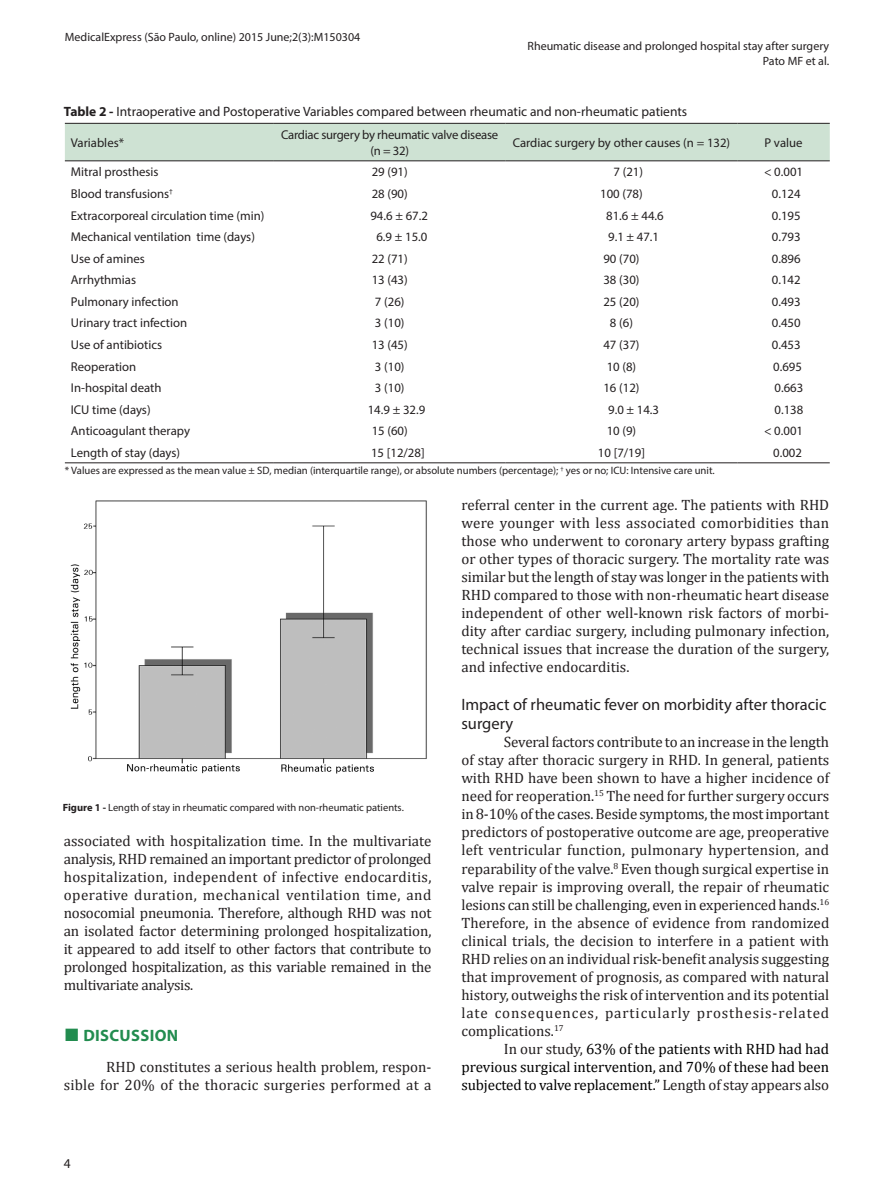
<style>
.page{position:relative;width:893px;height:1191px;background:#fff}
.page>*{position:absolute;margin:0;border:0;box-sizing:border-box;transform-origin:0 0}
.Negrito{font:16.5px/19.8px "Myriad Pro";color:#231f20}
.Intertítulo{font:700 16.5px "Myriad Pro";letter-spacing:.02em;color:#228c4f}
.Texto{font:15px/18px "Cambria";color:#231f20;text-align:justify}
.Texto-2{font:15px/18px "Cambria";letter-spacing:-.01em;color:#000;text-align:justify}
.Tabela_titulo{font:13.5px "Myriad Pro";color:#231f20}
.Tabela{font:12.75px "Myriad Pro";color:#231f20}
.Tabela-2{font:12.75px/15.9px "Myriad Pro";letter-spacing:-.02em;color:#231f20;text-align:center}
.t1{font:12px/15px "Myriad Pro";color:#231f20;text-align:right}
.Legenda{font:10.65px "Myriad Pro";color:#231f20}
.Legenda-2{font:10.5px "Myriad Pro";color:#231f20}
.s1{font-weight:700}
.s2{font-family:"Times New Roman";font-size:26.7px}
.s3{color:#231f20}
</style>
<div class="page">
<div style="left:65px;top:124px;width:765px;height:37px;background:#cee2d3"></div>
<hr style="left:65px;top:123px;width:209px;height:1px;background:#231f20">
<hr style="left:274px;top:123px;width:232px;height:1px;background:#231f20">
<hr style="left:506px;top:123px;width:231px;height:1px;background:#231f20">
<hr style="left:737px;top:123px;width:93px;height:1px;background:#231f20">
<hr style="left:65px;top:161px;width:209px;height:1px;background:#231f20">
<hr style="left:274px;top:161px;width:232px;height:1px;background:#231f20">
<hr style="left:506px;top:161px;width:231px;height:1px;background:#231f20">
<hr style="left:737px;top:161px;width:93px;height:1px;background:#231f20">
<hr style="left:65px;top:462px;width:209px;height:1px;background:#231f20">
<hr style="left:274px;top:462px;width:232px;height:1px;background:#231f20">
<hr style="left:506px;top:462px;width:231px;height:1px;background:#231f20">
<hr style="left:737px;top:462px;width:93px;height:1px;background:#231f20">
<img style="left:70px;top:500px;width:357px;height:274px">
<p class="t1" style="left:65px;top:29px;width:297px">MedicalExpress (São Paulo, online) 2015 June;2(3):M150304</p>
<p class="t1" style="left:527px;top:39px;width:303px">Rheumatic disease and prolonged hospital stay after surgery<br>Pato MF et al.</p>
<p class="Tabela_titulo" style="left:64px;top:104px;width:625px"><span class="s1">Table 2 -</span> Intraoperative and Postoperative Variables compared between rheumatic and non-rheumatic patients</p>
<p class="Tabela" style="left:71px;top:135px;width:55px">Variables*</p>
<p class="Tabela-2" style="left:281px;top:126px;width:219px">Cardiac surgery by rheumatic valve disease (n = 32)</p>
<p class="Tabela" style="left:513px;top:135px;width:219px">Cardiac surgery by other causes (n = 132)</p>
<p class="Tabela" style="left:764px;top:135px;width:40px">P value</p>
<p class="Tabela" style="left:71px;top:164px;width:89px">Mitral prosthesis</p>
<p class="Tabela" style="left:372px;top:164px;width:38px">29 (91)</p>
<p class="Tabela" style="left:613px;top:164px;width:31px">7 (21)</p>
<p class="Tabela" style="left:764px;top:164px;width:41px">&lt; 0.001</p>
<p class="Tabela" style="left:71px;top:186px;width:104px">Blood transfusions<sup>†</sup></p>
<p class="Tabela" style="left:372px;top:186px;width:38px">28 (90)</p>
<p class="Tabela" style="left:600px;top:186px;width:44px">100 (78)</p>
<p class="Tabela" style="left:772px;top:186px;width:30px">0.124</p>
<p class="Tabela" style="left:71px;top:207px;width:195px">Extracorporeal circulation time (min)</p>
<p class="Tabela" style="left:370px;top:207px;width:59px">94.6 ± 67.2</p>
<p class="Tabela" style="left:606px;top:207px;width:59px">81.6 ± 44.6</p>
<p class="Tabela" style="left:772px;top:207px;width:30px">0.195</p>
<p class="Tabela" style="left:71px;top:229px;width:186px">Mechanical ventilation time (days)</p>
<p class="Tabela" style="left:376px;top:229px;width:52px">6.9 ± 15.0</p>
<p class="Tabela" style="left:608px;top:229px;width:52px">9.1 ± 47.1</p>
<p class="Tabela" style="left:772px;top:229px;width:30px">0.793</p>
<p class="Tabela" style="left:71px;top:250px;width:76px">Use of amines</p>
<p class="Tabela" style="left:372px;top:250px;width:38px">22 (71)</p>
<p class="Tabela" style="left:603px;top:250px;width:38px">90 (70)</p>
<p class="Tabela" style="left:772px;top:250px;width:30px">0.896</p>
<p class="Tabela" style="left:71px;top:272px;width:67px">Arrhythmias</p>
<p class="Tabela" style="left:372px;top:272px;width:38px">13 (43)</p>
<p class="Tabela" style="left:603px;top:272px;width:38px">38 (30)</p>
<p class="Tabela" style="left:772px;top:272px;width:30px">0.142</p>
<p class="Tabela" style="left:71px;top:294px;width:109px">Pulmonary infection</p>
<p class="Tabela" style="left:375px;top:294px;width:31px">7 (26)</p>
<p class="Tabela" style="left:603px;top:294px;width:38px">25 (20)</p>
<p class="Tabela" style="left:772px;top:294px;width:30px">0.493</p>
<p class="Tabela" style="left:71px;top:315px;width:118px">Urinary tract infection</p>
<p class="Tabela" style="left:375px;top:315px;width:31px">3 (10)</p>
<p class="Tabela" style="left:610px;top:315px;width:25px">8 (6)</p>
<p class="Tabela" style="left:772px;top:315px;width:30px">0.450</p>
<p class="Tabela" style="left:71px;top:337px;width:93px">Use of antibiotics</p>
<p class="Tabela" style="left:372px;top:337px;width:38px">13 (45)</p>
<p class="Tabela" style="left:603px;top:337px;width:38px">47 (37)</p>
<p class="Tabela" style="left:772px;top:337px;width:30px">0.453</p>
<p class="Tabela" style="left:71px;top:358px;width:67px">Reoperation</p>
<p class="Tabela" style="left:375px;top:358px;width:31px">3 (10)</p>
<p class="Tabela" style="left:607px;top:358px;width:31px">10 (8)</p>
<p class="Tabela" style="left:773px;top:358px;width:30px">0.695</p>
<p class="Tabela" style="left:71px;top:380px;width:92px">In-hospital death</p>
<p class="Tabela" style="left:375px;top:380px;width:31px">3 (10)</p>
<p class="Tabela" style="left:603px;top:380px;width:38px">16 (12)</p>
<p class="Tabela" style="left:775px;top:380px;width:30px">0.663</p>
<p class="Tabela" style="left:71px;top:401px;width:81px">ICU time (days)</p>
<p class="Tabela" style="left:368px;top:401px;width:59px">14.9 ± 32.9</p>
<p class="Tabela" style="left:608px;top:401px;width:52px">9.0 ± 14.3</p>
<p class="Tabela" style="left:775px;top:401px;width:30px">0.138</p>
<p class="Tabela" style="left:71px;top:423px;width:121px">Anticoagulant therapy</p>
<p class="Tabela" style="left:372px;top:423px;width:38px">15 (60)</p>
<p class="Tabela" style="left:607px;top:423px;width:31px">10 (9)</p>
<p class="Tabela" style="left:764px;top:423px;width:41px">&lt; 0.001</p>
<p class="Tabela" style="left:71px;top:445px;width:111px">Length of stay (days)</p>
<p class="Tabela" style="left:371px;top:445px;width:55px">15 [12/28]</p>
<p class="Tabela" style="left:598px;top:445px;width:49px">10 [7/19]</p>
<p class="Tabela" style="left:773px;top:445px;width:30px">0.002</p>
<p class="Legenda" style="left:65px;top:464px;width:651px">* Values are expressed as the mean value ± SD, median (interquartile range), or absolute numbers (percentage); <sup>†</sup> yes or no; ICU: Intensive care unit.</p>
<p class="Legenda-2" style="left:63px;top:801px;width:343px"><span class="s1">Figure 1 -</span> Length of stay in rheumatic compared with non-rheumatic patients.</p>
<p class="Texto" style="left:64px;top:832px;width:369px">associated with hospitalization time. In the multivariate analysis, RHD remained an important predictor of prolonged hospitalization, independent of infective endocarditis, operative duration, mechanical ventilation time, and nosocomial pneumonia. Therefore, although RHD was not an isolated factor determining prolonged hospitalization, it appeared to add itself to other factors that contribute to prolonged hospitalization, as this variable remained in the multivariate analysis.</p>
<p class="Intertítulo" style="left:64px;top:1025px;width:116px"><span class="s2">■</span> DISCUSSION</p>
<p class="Texto" style="left:64px;top:1057px;width:369px;text-align:right">RHD constitutes a serious health problem, respon-<br>sible for 20% of the thoracic surgeries performed at a</p>
<p class="Tabela_titulo" style="left:64px;top:1155px;width:8px">4</p>
<p class="Texto" style="left:461px;top:495px;width:369px">referral center in the current age. The patients with RHD were younger with less associated comorbidities than those who underwent to coronary artery bypass grafting or other types of thoracic surgery. The mortality rate was similar but the length of stay was longer in the patients with RHD compared to those with non-rheumatic heart disease independent of other well-known risk factors of morbi&shy;dity after cardiac surgery, including pulmonary infection, technical issues that increase the duration of the surgery, and infective endocarditis.</p>
<p class="Negrito" style="left:461px;top:694px;width:367px">Impact of rheumatic fever on morbidity after thoracic surgery</p>
<p class="Texto" style="left:461px;top:733px;width:369px;text-indent:43px">Several factors contribute to an increase in the length of stay after thoracic surgery in RHD. In general, patients with RHD have been shown to have a higher incidence of need for reoperation.<sup>15</sup> The need for further surgery occurs in 8-10% of the cases. Beside symptoms, the most important predictors of postoperative outcome are age, preoperative left ventricular function, pulmonary hypertension, and reparability of the valve.<sup>8</sup> Even though surgical expertise in valve repair is improving overall, the repair of rheumatic lesions can still be challenging, even in experienced hands.<sup>16<br></sup>Therefore, in the absence of evidence from randomized clinical trials, the decision to interfere in a patient with RHD relies on an individual risk-benefit analysis suggesting that improvement of prognosis, as compared with natural history, outweighs the risk of intervention and its potential late consequences, particularly prosthesis-related complications.<sup>17</sup></p>
<p class="Texto-2" style="left:461px;top:1039px;width:369px;text-indent:43px"><span class="s3">In our study,</span> 63% of the patients with RHD had had previous surgical intervention, and 70% of these had been subjected to valve replacement.” <span class="s3">Length of stay appears also</span></p>
</div>
